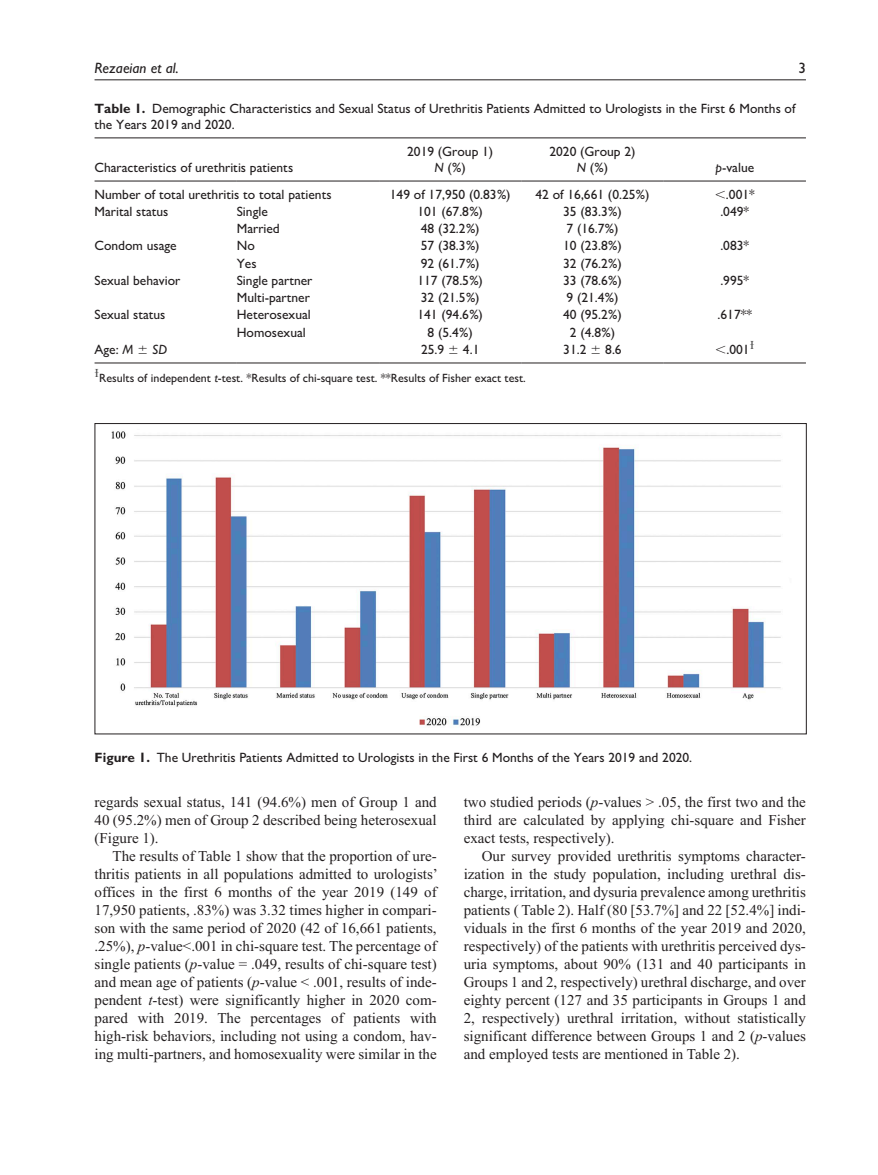
<style>
.page{position:relative;width:878px;height:1175px;background:#fff}
.page>*{position:absolute;margin:0;border:0;box-sizing:border-box;transform-origin:0 0}
.t1{font:15px/18px "Times New Roman";color:#231f20;text-align:justify}
.t2{font:italic 500 15px "Gill Sans MT Pro";color:#231f20}
.t3{font:500 15px "Gill Sans MT Pro";color:#231f20}
.t4{font:500 13.5px/15.8px "Gill Sans MT Pro";color:#231f20;text-align:center}
.t5{font:italic 500 13.5px "Gill Sans MT Pro";color:#231f20}
.t6{font:500 12px "Gill Sans MT Pro";color:#231f20}
.s1{font-weight:700}
.s2{font-style:italic}
</style>
<div class="page">
<hr style="left:94px;top:80px;width:712px;height:1px;background:#231f20">
<hr style="left:94px;top:137px;width:712px;height:1px;background:#231f20">
<hr style="left:94px;top:181px;width:143px;height:1px;background:#231f20">
<hr style="left:237px;top:181px;width:142px;height:1px;background:#231f20">
<hr style="left:379px;top:181px;width:142px;height:1px;background:#231f20">
<hr style="left:521px;top:181px;width:142px;height:1px;background:#231f20">
<hr style="left:663px;top:181px;width:143px;height:1px;background:#231f20">
<hr style="left:94px;top:362px;width:143px;height:1px;background:#231f20">
<hr style="left:237px;top:362px;width:142px;height:1px;background:#231f20">
<hr style="left:379px;top:362px;width:142px;height:1px;background:#231f20">
<hr style="left:521px;top:362px;width:142px;height:1px;background:#231f20">
<hr style="left:663px;top:362px;width:143px;height:1px;background:#231f20">
<img style="left:111px;top:431px;width:670px;height:295px">
<p class="t2" style="left:94px;top:59px;width:86px">Rezaeian et al.</p>
<p class="t3" style="left:798px;top:59px;width:9px">3</p>
<p class="t4" style="left:94px;top:100px;width:702px;text-align:left"><span class="s1">Table 1.</span> Demographic Characteristics and Sexual Status of Urethritis Patients Admitted to Urologists in the First 6 Months of the Years 2019 and 2020.</p>
<p class="t4" style="left:94px;top:159px;width:200px">Characteristics of urethritis patients</p>
<p class="t4" style="left:407px;top:144px;width:88px">2019 (Group 1)<br><span class="s2">N</span> (%)</p>
<p class="t4" style="left:549px;top:144px;width:88px">2020 (Group 2)<br><span class="s2">N</span> (%)</p>
<p class="t4" style="left:715px;top:159px;width:40px"><span class="s2">p</span>-value</p>
<p class="t4" style="left:94px;top:186px;width:238px">Number of total urethritis to total patients</p>
<p class="t4" style="left:390px;top:186px;width:122px">149 of 17,950 (0.83%)</p>
<p class="t4" style="left:535px;top:186px;width:115px">42 of 16,661 (0.25%)</p>
<p class="t4" style="left:726px;top:186px;width:30px">.001*</p>
<p class="t4" style="left:94px;top:203px;width:75px">Marital status</p>
<p class="t4" style="left:237px;top:203px;width:33px">Single</p>
<p class="t4" style="left:417px;top:203px;width:67px">101 (67.8%)</p>
<p class="t4" style="left:563px;top:203px;width:60px">35 (83.3%)</p>
<p class="t4" style="left:720px;top:203px;width:30px">.049*</p>
<p class="t4" style="left:237px;top:221px;width:45px">Married</p>
<p class="t4" style="left:421px;top:221px;width:60px">48 (32.2%)</p>
<p class="t4" style="left:566px;top:221px;width:53px">7 (16.7%)</p>
<p class="t4" style="left:94px;top:238px;width:84px">Condom usage</p>
<p class="t4" style="left:237px;top:238px;width:19px">No</p>
<p class="t4" style="left:421px;top:238px;width:60px">57 (38.3%)</p>
<p class="t4" style="left:563px;top:238px;width:60px">10 (23.8%)</p>
<p class="t4" style="left:720px;top:238px;width:30px">.083*</p>
<p class="t4" style="left:237px;top:255px;width:21px">Yes</p>
<p class="t4" style="left:421px;top:255px;width:60px">92 (61.7%)</p>
<p class="t4" style="left:563px;top:255px;width:60px">32 (76.2%)</p>
<p class="t4" style="left:94px;top:272px;width:87px">Sexual behavior</p>
<p class="t4" style="left:237px;top:272px;width:77px">Single partner</p>
<p class="t4" style="left:417px;top:272px;width:67px">117 (78.5%)</p>
<p class="t4" style="left:563px;top:272px;width:60px">33 (78.6%)</p>
<p class="t4" style="left:720px;top:272px;width:30px">.995*</p>
<p class="t4" style="left:237px;top:290px;width:75px">Multi-partner</p>
<p class="t4" style="left:421px;top:290px;width:60px">32 (21.5%)</p>
<p class="t4" style="left:566px;top:290px;width:53px">9 (21.4%)</p>
<p class="t4" style="left:94px;top:307px;width:72px">Sexual status</p>
<p class="t4" style="left:237px;top:307px;width:76px">Heterosexual</p>
<p class="t4" style="left:417px;top:307px;width:67px">141 (94.6%)</p>
<p class="t4" style="left:563px;top:307px;width:60px">40 (95.2%)</p>
<p class="t4" style="left:717px;top:307px;width:36px">.617**</p>
<p class="t4" style="left:237px;top:324px;width:71px">Homosexual</p>
<p class="t4" style="left:427px;top:324px;width:47px">8 (5.4%)</p>
<p class="t4" style="left:570px;top:324px;width:47px">2 (4.8%)</p>
<p class="t4" style="left:94px;top:341px;width:40px">Age: <span class="s2">M</span></p>
<p class="t5" style="left:152px;top:341px;width:17px">SD</p>
<p class="t4" style="left:421px;top:341px;width:25px">25.9</p>
<p class="t4" style="left:463px;top:341px;width:18px">4.1</p>
<p class="t4" style="left:563px;top:341px;width:25px">31.2</p>
<p class="t4" style="left:605px;top:341px;width:18px">8.6</p>
<p class="t4" style="left:726px;top:341px;width:29px">.001<sup>ڟ</sup></p>
<p class="t6" style="left:95px;top:371px;width:432px"><sup>ڟ</sup>Results of independent <span class="s2">t</span>-test. *Results of chi-square test. **Results of Fisher exact test.</p>
<p class="t4" style="left:94px;top:749px;width:599px"><span class="s1">Figure 1.</span> The Urethritis Patients Admitted to Urologists in the First 6 Months of the Years 2019 and 2020.</p>
<p class="t1" style="left:94px;top:792px;width:343px">regards sexual status, 141 (94.6%) men of Group 1 and 40 (95.2%) men of Group 2 described being heterosexual (Figure 1).</p>
<p class="t1" style="left:94px;top:846px;width:345px;text-indent:18px">The results of Table 1 show that the proportion of ure&shy;thritis patients in all populations admitted to urologists’ offices in the first 6 months of the year 2019 (149 of 17,950 patients, .83%) was 3.32 times higher in compari&shy;son with the same period of 2020 (42 of 16,661 patients, .25%), <span class="s2">p</span>-value&lt;.001 in chi-square test. The percentage of single patients (<span class="s2">p</span>-value = .049, results of chi-square test) and mean age of patients (<span class="s2">p</span>-value &lt; .001, results of inde&shy;pendent <span class="s2">t</span>-test) were significantly higher in 2020 com&shy;pared with 2019. The percentages of patients with high-risk behaviors, including not using a condom, hav&shy;ing multi-partners, and homosexuality were similar in the</p>
<p class="t1" style="left:464px;top:792px;width:343px">two studied periods (<span class="s2">p</span>-values &gt; .05, the first two and the third are calculated by applying chi-square and Fisher exact tests, respectively).</p>
<p class="t1" style="left:464px;top:846px;width:344px;text-indent:18px">Our survey provided urethritis symptoms character&shy;ization in the study population, including urethral dis&shy;charge, irritation, and dysuria prevalence among urethritis patients ( Table 2). Half (80 [53.7%] and 22 [52.4%] indi&shy;viduals in the first 6 months of the year 2019 and 2020, respectively) of the patients with urethritis perceived dys&shy;uria symptoms, about 90% (131 and 40 participants in Groups 1 and 2, respectively) urethral discharge, and over eighty percent (127 and 35 participants in Groups 1 and 2, respectively) urethral irritation, without statistically significant difference between Groups 1 and 2 (<span class="s2">p</span>-values and employed tests are mentioned in Table 2).</p>
</div>
